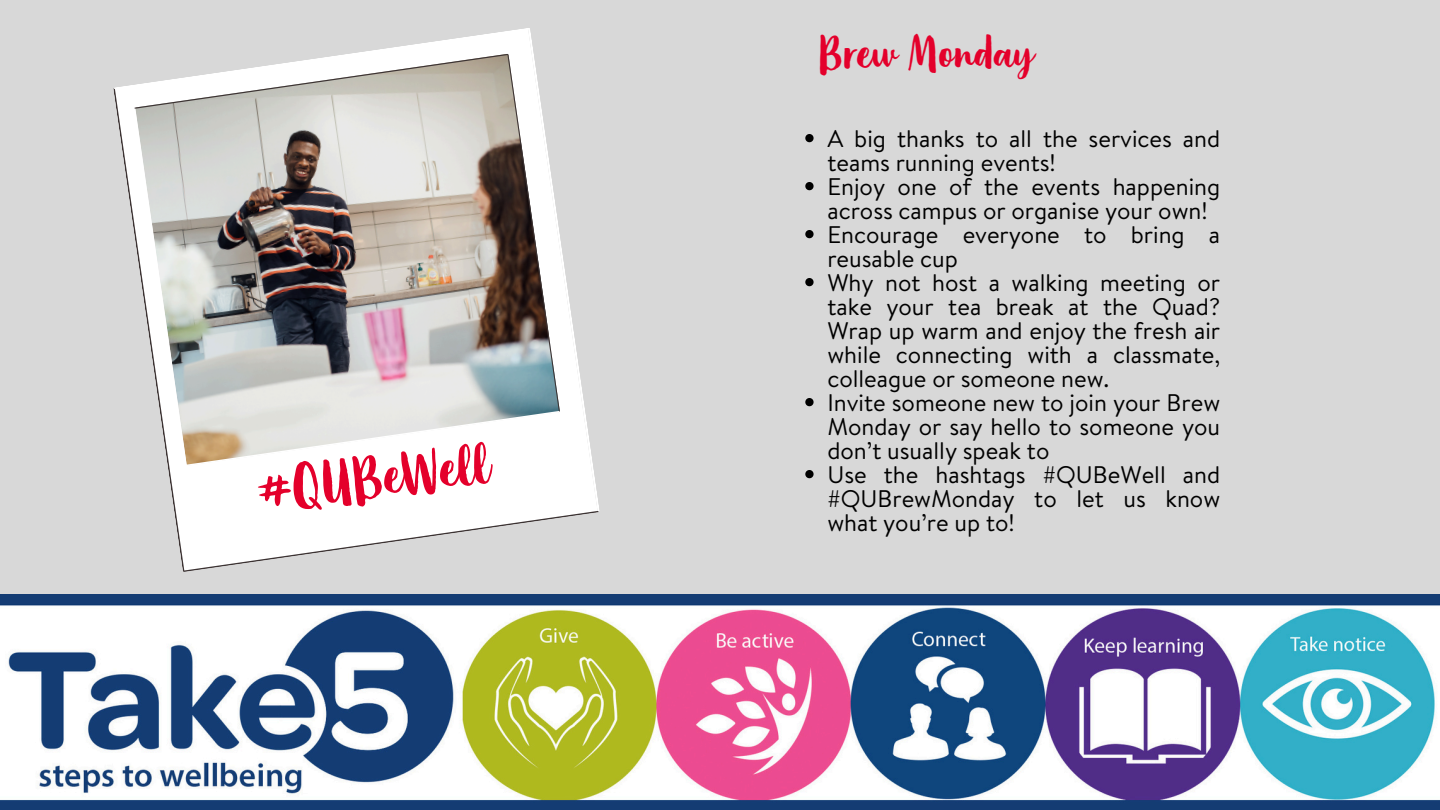
<style>
.page{position:relative;width:1440px;height:810px;background:#d8d8d8}
.page>*{position:absolute;margin:0;border:0;box-sizing:border-box;transform-origin:0 0}
.t1{font:60px "Organika Script";color:#e4002b}
.t2{font:48px "Organika Script";color:#e4002b}
.t3{font:24px/24px "Brandon Text";color:#000}
</style>
<div class="page">
<img style="left:0;top:594px;width:1440px;height:216px">
<svg style="left:113px;top:88px;width:486px;height:484px"></svg>
<svg style="left:114px;top:28px;width:486px;height:484px"></svg>
<svg style="left:805px;top:134px;width:9px;height:8px"></svg>
<svg style="left:805px;top:182px;width:9px;height:8px"></svg>
<svg style="left:805px;top:230px;width:9px;height:8px"></svg>
<svg style="left:805px;top:278px;width:9px;height:8px"></svg>
<svg style="left:805px;top:398px;width:9px;height:8px"></svg>
<svg style="left:805px;top:470px;width:9px;height:8px"></svg>
<p class="t1" style="left:253px;top:466px;width:234px;rotate:-7deg">#QUBeWell</p>
<h1 class="t2" style="left:817px;top:33px;width:216px">Brew Monday</h1>
<h2 class="t3" style="left:827px;top:126px;width:394px">A big thanks to all the services and teams running events!</h2>
<p class="t3" style="left:827px;top:174px;width:394px">Enjoy one of the events happening across campus or organise your own!</p>
<p class="t3" style="left:827px;top:222px;width:394px">Encourage everyone to bring a reusable cup</p>
<p class="t3" style="left:827px;top:270px;width:394px;text-align:justify">Why not host a walking meeting or take your tea break at the Quad?<br>Wrap up warm and enjoy the fresh air while connecting with a classmate, colleague or someone new.</p>
<p class="t3" style="left:827px;top:390px;width:394px;text-align:justify">Invite someone new to join your Brew Monday or say hello to someone you don’t usually speak to</p>
<p class="t3" style="left:827px;top:462px;width:394px;text-align:justify">Use the hashtags #QUBeWell and #QUBrewMonday to let us know what you’re up to!</p>
</div>
